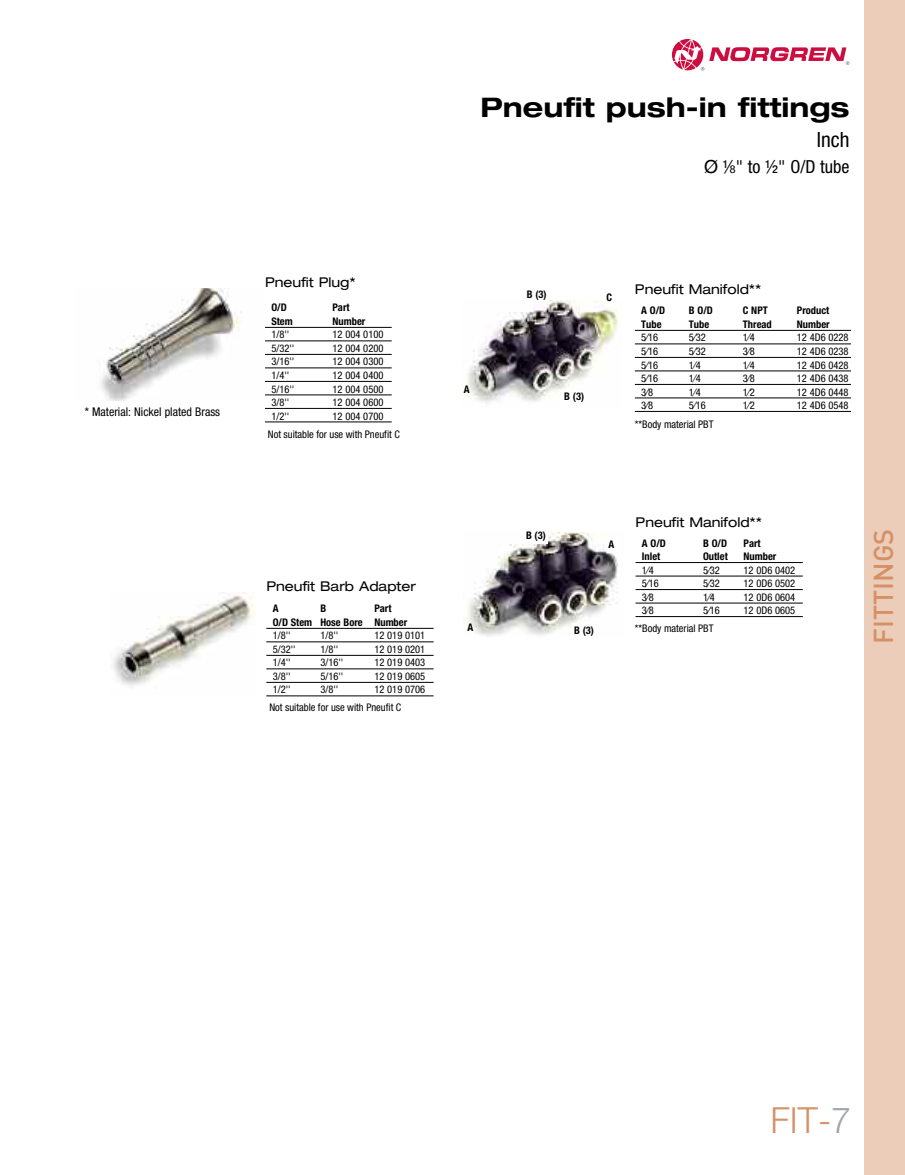
<style>
.page{position:relative;width:905px;height:1175px;background:#fff}
.page>*{position:absolute;margin:0;border:0;box-sizing:border-box;transform-origin:0 0}
.t1{font:300 36px "Norgren";color:#d59065}
.t2{font:700 expanded 27px "Norgren";color:#000}
.t3{font:500 27px "DIN";color:#d59065}
.t4{font:condensed 21px "Norgren";color:#000}
.t5{font:condensed 18px "Norgren";color:#000}
.t6{font:expanded 13.5px "Norgren";color:#000}
.t7{font:condensed 12px "Norgren";color:#000}
.t8{font:condensed 10.5px/18.1px "Norgren";color:#000}
.t9{font:700 condensed 10.5px/13.5px "Norgren";color:#000}
.s1{color:#a0a5aa}
</style>
<div class="page">
<svg style="left:672px;top:39px;width:177px;height:32px"></svg>
<div style="left:864px;top:0;width:40px;height:1174px;background:#eccdba"></div>
<img style="left:101px;top:288px;width:141px;height:112px">
<img style="left:113px;top:592px;width:142px;height:95px">
<img style="left:467px;top:533px;width:151px;height:103px">
<img style="left:467px;top:300px;width:153px;height:103px">
<hr style="left:634px;top:330px;width:216px;height:1px;background:#000">
<hr style="left:634px;top:343px;width:216px;height:1px;background:#000">
<hr style="left:634px;top:357px;width:216px;height:1px;background:#000">
<hr style="left:634px;top:370px;width:216px;height:1px;background:#000">
<hr style="left:634px;top:384px;width:216px;height:1px;background:#000">
<hr style="left:634px;top:397px;width:216px;height:1px;background:#000">
<hr style="left:634px;top:411px;width:216px;height:1px;background:#000">
<hr style="left:266px;top:628px;width:167px;height:1px;background:#000">
<hr style="left:266px;top:641px;width:167px;height:1px;background:#000">
<hr style="left:266px;top:655px;width:167px;height:1px;background:#000">
<hr style="left:266px;top:668px;width:167px;height:1px;background:#000">
<hr style="left:266px;top:682px;width:167px;height:1px;background:#000">
<hr style="left:266px;top:695px;width:167px;height:1px;background:#000">
<hr style="left:635px;top:562px;width:167px;height:1px;background:#000">
<hr style="left:635px;top:575px;width:167px;height:1px;background:#000">
<hr style="left:635px;top:589px;width:167px;height:1px;background:#000">
<hr style="left:635px;top:602px;width:167px;height:1px;background:#000">
<hr style="left:635px;top:616px;width:167px;height:1px;background:#000">
<hr style="left:265px;top:327px;width:127px;height:1px;background:#000">
<hr style="left:265px;top:340px;width:127px;height:1px;background:#000">
<hr style="left:265px;top:354px;width:127px;height:1px;background:#000">
<hr style="left:265px;top:367px;width:127px;height:1px;background:#000">
<hr style="left:265px;top:381px;width:127px;height:1px;background:#000">
<hr style="left:265px;top:394px;width:127px;height:1px;background:#000">
<hr style="left:265px;top:408px;width:127px;height:1px;background:#000">
<hr style="left:265px;top:421px;width:127px;height:1px;background:#000">
<div style="left:604px;top:291px;width:12px;height:15px;background:#fff"></div>
<div style="left:525px;top:288px;width:23px;height:15px;background:#fff"></div>
<div style="left:562px;top:390px;width:24px;height:15px;background:#fff"></div>
<div style="left:607px;top:538px;width:12px;height:15px;background:#fff"></div>
<div style="left:524px;top:529px;width:24px;height:15px;background:#fff"></div>
<div style="left:572px;top:623px;width:24px;height:15px;background:#fff"></div>
<p class="t7" style="left:85px;top:408px;width:137px">* Material: Nickel plated Brass</p>
<h2 class="t2" style="left:480px;top:98px;width:370px">Pneufit push-in fittings</h2>
<h3 class="t4" style="left:816px;top:132px;width:34px">Inch</h3>
<h3 class="t5" style="left:704px;top:160px;width:147px">Ø Â" to Ë" O/D tube</h3>
<p class="t6" style="left:265px;top:278px;width:92px">Pneufit Plug*</p>
<p class="t9" style="left:271px;top:302px;width:17px">O/D</p>
<p class="t9" style="left:332px;top:302px;width:19px">Part</p>
<p class="t9" style="left:271px;top:315px;width:23px">Stem</p>
<p class="t9" style="left:332px;top:315px;width:34px">Number</p>
<p class="t8" style="left:271px;top:326px;width:20px">1/8''</p>
<p class="t8" style="left:332px;top:326px;width:52px">12 004 0100</p>
<p class="t8" style="left:271px;top:340px;width:25px">5/32''</p>
<p class="t8" style="left:332px;top:340px;width:52px">12 004 0200</p>
<p class="t8" style="left:271px;top:353px;width:25px">3/16''</p>
<p class="t8" style="left:332px;top:353px;width:52px">12 004 0300</p>
<p class="t8" style="left:271px;top:367px;width:20px">1/4''</p>
<p class="t8" style="left:332px;top:367px;width:52px">12 004 0400</p>
<p class="t8" style="left:271px;top:380px;width:25px">5/16''</p>
<p class="t8" style="left:332px;top:380px;width:52px">12 004 0500</p>
<p class="t8" style="left:271px;top:394px;width:20px">3/8''</p>
<p class="t8" style="left:332px;top:394px;width:52px">12 004 0600</p>
<p class="t8" style="left:271px;top:407px;width:20px">1/2''</p>
<p class="t6" style="left:635px;top:284px;width:128px">Pneufit Manifold**</p>
<p class="t9" style="left:641px;top:305px;width:25px">A O/D</p>
<p class="t9" style="left:689px;top:305px;width:25px">B O/D</p>
<p class="t9" style="left:743px;top:305px;width:26px">C NPT</p>
<p class="t9" style="left:797px;top:305px;width:34px">Product</p>
<p class="t9" style="left:641px;top:318px;width:22px">Tube</p>
<p class="t9" style="left:689px;top:318px;width:22px">Tube</p>
<p class="t9" style="left:743px;top:318px;width:30px">Thread</p>
<p class="t9" style="left:797px;top:318px;width:34px">Number</p>
<p class="t8" style="left:641px;top:329px;width:18px">5⁄16</p>
<p class="t8" style="left:689px;top:329px;width:18px">5⁄32</p>
<p class="t8" style="left:743px;top:329px;width:13px">1⁄4</p>
<p class="t8" style="left:797px;top:329px;width:53px">12 4D6 0228</p>
<p class="t8" style="left:641px;top:343px;width:18px">5⁄16</p>
<p class="t8" style="left:689px;top:343px;width:18px">5⁄32</p>
<p class="t8" style="left:743px;top:343px;width:13px">3⁄8</p>
<p class="t8" style="left:797px;top:343px;width:53px">12 4D6 0238</p>
<p class="t8" style="left:641px;top:356px;width:18px">5⁄16</p>
<p class="t8" style="left:689px;top:356px;width:13px">1⁄4</p>
<p class="t8" style="left:743px;top:356px;width:13px">1⁄4</p>
<p class="t8" style="left:797px;top:356px;width:53px">12 4D6 0428</p>
<p class="t8" style="left:641px;top:370px;width:18px">5⁄16</p>
<p class="t8" style="left:689px;top:370px;width:13px">1⁄4</p>
<p class="t8" style="left:743px;top:370px;width:13px">3⁄8</p>
<p class="t8" style="left:797px;top:370px;width:53px">12 4D6 0438</p>
<p class="t8" style="left:641px;top:383px;width:13px">3⁄8</p>
<p class="t8" style="left:689px;top:383px;width:13px">1⁄4</p>
<p class="t8" style="left:743px;top:383px;width:13px">1⁄2</p>
<p class="t8" style="left:797px;top:383px;width:53px">12 4D6 0448</p>
<p class="t8" style="left:641px;top:397px;width:13px">3⁄8</p>
<p class="t8" style="left:689px;top:397px;width:18px">5⁄16</p>
<p class="t8" style="left:743px;top:397px;width:13px">1⁄2</p>
<p class="t8" style="left:797px;top:397px;width:53px">12 4D6 0548</p>
<p class="t9" style="left:526px;top:288px;width:21px">B (3)</p>
<p class="t9" style="left:606px;top:291px;width:7px">C</p>
<p class="t9" style="left:464px;top:383px;width:7px">A</p>
<p class="t9" style="left:564px;top:390px;width:21px">B (3)</p>
<p class="t8" style="left:268px;top:407px;width:133px;text-indent:65px">12 004 0700<br>Not suitable for use with Pneufit C</p>
<p class="t8" style="left:635px;top:416px;width:80px">**Body material PBT</p>
<p class="t6" style="left:266px;top:581px;width:151px">Pneufit Barb Adapter</p>
<p class="t9" style="left:273px;top:603px;width:7px">A</p>
<p class="t9" style="left:320px;top:603px;width:7px">B</p>
<p class="t9" style="left:273px;top:603px;width:136px;text-indent:102px">Part<br>O/D Stem Hose Bore Number</p>
<p class="t8" style="left:273px;top:627px;width:20px">1/8''</p>
<p class="t8" style="left:320px;top:627px;width:20px">1/8''</p>
<p class="t8" style="left:374px;top:627px;width:52px">12 019 0101</p>
<p class="t8" style="left:273px;top:641px;width:25px">5/32''</p>
<p class="t8" style="left:320px;top:641px;width:20px">1/8''</p>
<p class="t8" style="left:374px;top:641px;width:52px">12 019 0201</p>
<p class="t8" style="left:273px;top:654px;width:20px">1/4''</p>
<p class="t8" style="left:320px;top:654px;width:25px">3/16''</p>
<p class="t8" style="left:374px;top:654px;width:52px">12 019 0403</p>
<p class="t8" style="left:273px;top:668px;width:20px">3/8''</p>
<p class="t8" style="left:320px;top:668px;width:25px">5/16''</p>
<p class="t8" style="left:374px;top:668px;width:52px">12 019 0605</p>
<p class="t8" style="left:273px;top:681px;width:20px">1/2''</p>
<p class="t8" style="left:320px;top:681px;width:20px">3/8''</p>
<p class="t8" style="left:374px;top:681px;width:52px">12 019 0706</p>
<p class="t8" style="left:269px;top:699px;width:133px">Not suitable for use with Pneufit C</p>
<p class="t9" style="left:467px;top:621px;width:7px">A</p>
<p class="t9" style="left:526px;top:529px;width:21px">B (3)</p>
<p class="t9" style="left:608px;top:538px;width:7px">A</p>
<p class="t9" style="left:574px;top:624px;width:21px">B (3)</p>
<p class="t6" style="left:635px;top:517px;width:128px">Pneufit Manifold**</p>
<p class="t9" style="left:642px;top:537px;width:25px">A O/D</p>
<p class="t9" style="left:703px;top:537px;width:25px">B O/D</p>
<p class="t9" style="left:743px;top:537px;width:19px">Part</p>
<p class="t9" style="left:642px;top:550px;width:20px">Inlet</p>
<p class="t9" style="left:703px;top:550px;width:26px">Outlet</p>
<p class="t9" style="left:743px;top:550px;width:34px">Number</p>
<p class="t8" style="left:642px;top:562px;width:13px">1⁄4</p>
<p class="t8" style="left:703px;top:562px;width:18px">5⁄32</p>
<p class="t8" style="left:743px;top:562px;width:53px">12 0D6 0402</p>
<p class="t8" style="left:642px;top:575px;width:18px">5⁄16</p>
<p class="t8" style="left:703px;top:575px;width:18px">5⁄32</p>
<p class="t8" style="left:743px;top:575px;width:53px">12 0D6 0502</p>
<p class="t8" style="left:642px;top:589px;width:13px">3⁄8</p>
<p class="t8" style="left:703px;top:589px;width:13px">1⁄4</p>
<p class="t8" style="left:743px;top:589px;width:53px">12 0D6 0604</p>
<p class="t8" style="left:642px;top:602px;width:13px">3⁄8</p>
<p class="t8" style="left:703px;top:602px;width:18px">5⁄16</p>
<p class="t8" style="left:743px;top:602px;width:53px">12 0D6 0605</p>
<p class="t8" style="left:635px;top:620px;width:80px">**Body material PBT</p>
<h2 class="t3" style="left:868px;top:644px;width:116px;rotate:-90deg">FITTINGS</h2>
<h1 class="t1" style="left:770px;top:1107px;width:82px">FIT-<span class="s1">7</span></h1>
</div>
